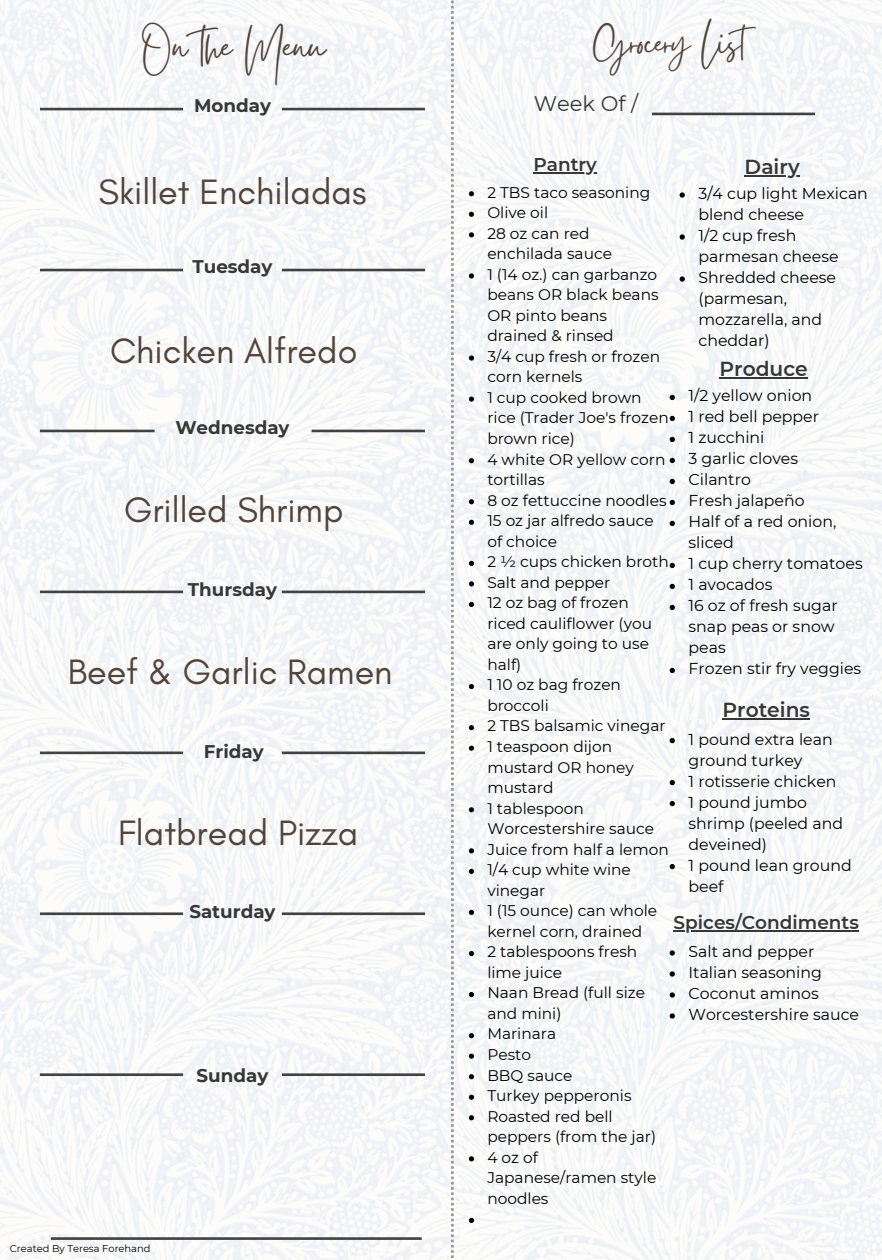
<style>
.page{position:relative;width:882px;height:1260px;background:#fff}
.page>*{position:absolute;margin:0;border:0;box-sizing:border-box;transform-origin:0 0}
.t1{font:49.7px "Gistesy";color:#52443b}
.t2{font:42.7px "Gistesy";color:#52443b}
.t3{font:35.88px "Glacial Indifference";color:#52443b}
.t4{font:21.18px "Montserrat";color:#373737}
.t5{font:600 20.3px "Montserrat";color:#373737}
.t6{font:600 18.55px "Montserrat";color:#373737}
.t7{font:700 18.38px "Montserrat";color:#373737}
.t8{font:15.75px/21px "Montserrat";color:#000}
.t9{font:15.4px/20.5px "Montserrat";color:#000}
.t10{font:9.8px "Montserrat";color:#000}
</style>
<div class="page">
<img style="left:0;top:0;width:882px;height:1260px">
<hr style="left:40px;top:108px;width:143px;height:2px;background:#424242">
<hr style="left:282px;top:108px;width:143px;height:2px;background:#424242">
<hr style="left:40px;top:269px;width:143px;height:2px;background:#424242">
<hr style="left:282px;top:269px;width:143px;height:2px;background:#424242">
<hr style="left:40px;top:430px;width:115px;height:2px;background:#424242">
<hr style="left:312px;top:430px;width:113px;height:2px;background:#424242">
<hr style="left:40px;top:591px;width:143px;height:2px;background:#424242">
<hr style="left:282px;top:591px;width:143px;height:2px;background:#424242">
<hr style="left:40px;top:752px;width:143px;height:2px;background:#424242">
<hr style="left:282px;top:752px;width:143px;height:2px;background:#424242">
<hr style="left:40px;top:912px;width:143px;height:3px;background:#424242">
<hr style="left:282px;top:912px;width:143px;height:3px;background:#424242">
<hr style="left:51px;top:1237px;width:371px;height:3px;background:#424242">
<hr style="left:40px;top:1073px;width:143px;height:3px;background:#424242">
<hr style="left:282px;top:1073px;width:143px;height:3px;background:#424242">
<svg style="left:451px;top:1px;width:3px;height:1259px"></svg>
<hr style="left:652px;top:113px;width:163px;height:2px;background:#424242">
<hr style="left:745px;top:175px;width:55px;height:1px;background:#373737">
<svg style="left:680px;top:192px;width:5px;height:6px"></svg>
<svg style="left:680px;top:234px;width:5px;height:6px"></svg>
<svg style="left:680px;top:276px;width:5px;height:6px"></svg>
<hr style="left:722px;top:718px;width:88px;height:1px;background:#373737">
<svg style="left:670px;top:738px;width:5px;height:5px"></svg>
<svg style="left:670px;top:780px;width:5px;height:5px"></svg>
<svg style="left:670px;top:801px;width:5px;height:5px"></svg>
<svg style="left:670px;top:864px;width:5px;height:5px"></svg>
<hr style="left:719px;top:378px;width:89px;height:1px;background:#373737">
<svg style="left:670px;top:395px;width:5px;height:5px"></svg>
<svg style="left:670px;top:416px;width:5px;height:5px"></svg>
<svg style="left:670px;top:437px;width:5px;height:5px"></svg>
<svg style="left:670px;top:458px;width:5px;height:5px"></svg>
<svg style="left:670px;top:479px;width:5px;height:5px"></svg>
<svg style="left:670px;top:500px;width:5px;height:5px"></svg>
<svg style="left:670px;top:521px;width:5px;height:5px"></svg>
<svg style="left:670px;top:563px;width:5px;height:5px"></svg>
<svg style="left:670px;top:584px;width:5px;height:5px"></svg>
<svg style="left:670px;top:605px;width:5px;height:5px"></svg>
<svg style="left:670px;top:668px;width:5px;height:5px"></svg>
<hr style="left:533px;top:173px;width:64px;height:1px;background:#373737">
<svg style="left:469px;top:191px;width:5px;height:5px"></svg>
<svg style="left:469px;top:212px;width:5px;height:5px"></svg>
<svg style="left:469px;top:232px;width:5px;height:5px"></svg>
<svg style="left:469px;top:273px;width:5px;height:5px"></svg>
<svg style="left:469px;top:355px;width:5px;height:6px"></svg>
<svg style="left:469px;top:397px;width:5px;height:5px"></svg>
<svg style="left:469px;top:458px;width:5px;height:5px"></svg>
<svg style="left:469px;top:499px;width:5px;height:5px"></svg>
<svg style="left:469px;top:520px;width:5px;height:5px"></svg>
<svg style="left:469px;top:561px;width:5px;height:5px"></svg>
<svg style="left:469px;top:581px;width:5px;height:5px"></svg>
<svg style="left:469px;top:602px;width:5px;height:5px"></svg>
<svg style="left:469px;top:684px;width:5px;height:5px"></svg>
<svg style="left:469px;top:725px;width:5px;height:5px"></svg>
<svg style="left:469px;top:746px;width:5px;height:5px"></svg>
<svg style="left:469px;top:807px;width:5px;height:5px"></svg>
<svg style="left:469px;top:848px;width:5px;height:5px"></svg>
<svg style="left:469px;top:869px;width:5px;height:5px"></svg>
<svg style="left:469px;top:910px;width:5px;height:5px"></svg>
<svg style="left:469px;top:951px;width:5px;height:5px"></svg>
<svg style="left:469px;top:992px;width:5px;height:5px"></svg>
<svg style="left:469px;top:1033px;width:5px;height:5px"></svg>
<svg style="left:469px;top:1054px;width:5px;height:5px"></svg>
<svg style="left:469px;top:1074px;width:5px;height:5px"></svg>
<svg style="left:469px;top:1095px;width:5px;height:5px"></svg>
<svg style="left:469px;top:1115px;width:5px;height:5px"></svg>
<svg style="left:469px;top:1156px;width:5px;height:5px"></svg>
<svg style="left:469px;top:1218px;width:5px;height:5px"></svg>
<hr style="left:674px;top:930px;width:185px;height:2px;background:#373737">
<svg style="left:670px;top:950px;width:5px;height:6px"></svg>
<svg style="left:670px;top:971px;width:5px;height:6px"></svg>
<svg style="left:670px;top:992px;width:5px;height:6px"></svg>
<svg style="left:670px;top:1013px;width:5px;height:6px"></svg>
<h3 class="t1" style="left:142px;top:11px;width:185px">On the Menu</h3>
<h6 class="t2" style="left:593px;top:13px;width:176px">Grocery List</h6>
<h6 class="t7" style="left:194px;top:94px;width:78px">Monday</h6>
<h3 class="t4" style="left:534px;top:91px;width:106px">Week Of /</h3>
<p class="t3" style="left:98px;top:170px;width:270px">Skillet Enchiladas</p>
<h1 class="t7" style="left:192px;top:255px;width:82px">Tuesday</h1>
<p class="t3" style="left:110px;top:329px;width:249px">Chicken Alfredo</p>
<h3 class="t7" style="left:175px;top:416px;width:116px">Wednesday</h3>
<p class="t3" style="left:124px;top:487px;width:221px">Grilled Shrimp</p>
<h6 class="t7" style="left:188px;top:578px;width:91px">Thursday</h6>
<p class="t3" style="left:68px;top:650px;width:326px">Beef &amp; Garlic Ramen</p>
<h3 class="t7" style="left:204px;top:741px;width:61px">Friday</h3>
<p class="t3" style="left:118px;top:811px;width:242px">Flatbread Pizza</p>
<h6 class="t7" style="left:189px;top:900px;width:88px">Saturday</h6>
<h6 class="t7" style="left:197px;top:1064px;width:73px">Sunday</h6>
<h3 class="t10" style="left:10px;top:1242px;width:142px">Created By Teresa Forehand</h3>
<h6 class="t5" style="left:745px;top:154px;width:57px">Dairy</h6>
<h6 class="t8" style="left:699px;top:183px;width:171px">3/4 cup light Mexican blend cheese</h6>
<p class="t8" style="left:699px;top:225px;width:142px">1/2 cup fresh parmesan cheese</p>
<h2 class="t8" style="left:699px;top:267px;width:139px">Shredded cheese (parmesan, mozzarella, and cheddar)</h2>
<p class="t6" style="left:533px;top:153px;width:65px">Pantry</p>
<p class="t9" style="left:487px;top:182px;width:165px">2 TBS taco seasoning</p>
<p class="t9" style="left:487px;top:202px;width:62px">Olive oil</p>
<p class="t9" style="left:487px;top:223px;width:126px">28 oz can red enchilada sauce</p>
<p class="t9" style="left:487px;top:264px;width:173px">1 (14 oz.) can garbanzo beans OR black beans<br>OR pinto beans drained &amp; rinsed</p>
<p class="t9" style="left:487px;top:346px;width:174px">3/4 cup fresh or frozen corn kernels</p>
<p class="t9" style="left:487px;top:387px;width:183px">1 cup cooked brown rice (Trader Joe's frozen brown rice)</p>
<h4 class="t9" style="left:487px;top:449px;width:180px">4 white OR yellow corn tortillas</h4>
<p class="t9" style="left:487px;top:490px;width:181px">8 oz fettuccine noodles</p>
<p class="t9" style="left:487px;top:510px;width:168px">15 oz jar alfredo sauce of choice</p>
<p class="t9" style="left:487px;top:551px;width:183px">2 1⁄2 cups chicken broth</p>
<h4 class="t9" style="left:487px;top:572px;width:125px">Salt and pepper</h4>
<p class="t9" style="left:487px;top:593px;width:166px">12 oz bag of frozen riced cauliflower (you are only going to use half)</p>
<p class="t9" style="left:487px;top:675px;width:135px">1 10 oz bag frozen broccoli</p>
<p class="t9" style="left:487px;top:716px;width:180px">2 TBS balsamic vinegar</p>
<p class="t9" style="left:487px;top:736px;width:148px">1 teaspoon dijon mustard OR honey mustard</p>
<p class="t9" style="left:487px;top:798px;width:168px">1 tablespoon<br>Worcestershire sauce</p>
<p class="t9" style="left:487px;top:839px;width:183px">Juice from half a lemon</p>
<p class="t9" style="left:487px;top:859px;width:145px">1/4 cup white wine vinegar</p>
<p class="t9" style="left:487px;top:901px;width:171px">1 (15 ounce) can whole kernel corn, drained</p>
<p class="t9" style="left:487px;top:942px;width:151px">2 tablespoons fresh lime juice</p>
<p class="t9" style="left:487px;top:983px;width:159px">Naan Bread (full size and mini)</p>
<p class="t9" style="left:487px;top:1024px;width:70px">Marinara</p>
<h4 class="t9" style="left:487px;top:1044px;width:45px">Pesto</h4>
<p class="t9" style="left:487px;top:1065px;width:87px">BBQ sauce</p>
<p class="t9" style="left:487px;top:1085px;width:146px">Turkey pepperonis</p>
<p class="t9" style="left:487px;top:1106px;width:170px">Roasted red bell peppers (from the jar)</p>
<p class="t9" style="left:487px;top:1147px;width:170px">4 oz of<br>Japanese/ramen style noodles</p>
<p class="t5" style="left:719px;top:357px;width:90px">Produce</p>
<p class="t8" style="left:689px;top:385px;width:125px">1/2 yellow onion</p>
<p class="t8" style="left:689px;top:406px;width:132px">1 red bell pepper</p>
<p class="t8" style="left:689px;top:427px;width:77px">1 zucchini</p>
<p class="t8" style="left:689px;top:448px;width:111px">3 garlic cloves</p>
<p class="t8" style="left:689px;top:469px;width:64px">Cilantro</p>
<p class="t8" style="left:689px;top:490px;width:118px">Fresh jalapeño</p>
<p class="t8" style="left:689px;top:511px;width:149px">Half of a red onion, sliced</p>
<p class="t8" style="left:689px;top:553px;width:176px">1 cup cherry tomatoes</p>
<p class="t8" style="left:689px;top:574px;width:85px">1 avocados</p>
<p class="t8" style="left:689px;top:595px;width:151px">16 oz of fresh sugar snap peas or snow peas</p>
<p class="t8" style="left:689px;top:658px;width:174px">Frozen stir fry veggies</p>
<h5 class="t5" style="left:722px;top:697px;width:89px">Proteins</h5>
<h6 class="t8" style="left:689px;top:728px;width:146px">1 pound extra lean ground turkey</h6>
<p class="t8" style="left:689px;top:770px;width:150px">1 rotisserie chicken</p>
<p class="t8" style="left:689px;top:791px;width:156px">1 pound jumbo shrimp (peeled and deveined)</p>
<p class="t8" style="left:689px;top:854px;width:165px">1 pound lean ground beef</p>
<h6 class="t6" style="left:674px;top:911px;width:187px">Spices/Condiments</h6>
<p class="t8" style="left:689px;top:941px;width:127px">Salt and pepper</p>
<p class="t8" style="left:689px;top:962px;width:135px">Italian seasoning</p>
<p class="t8" style="left:689px;top:983px;width:132px">Coconut aminos</p>
<p class="t8" style="left:689px;top:1004px;width:172px">Worcestershire sauce</p>
</div>
